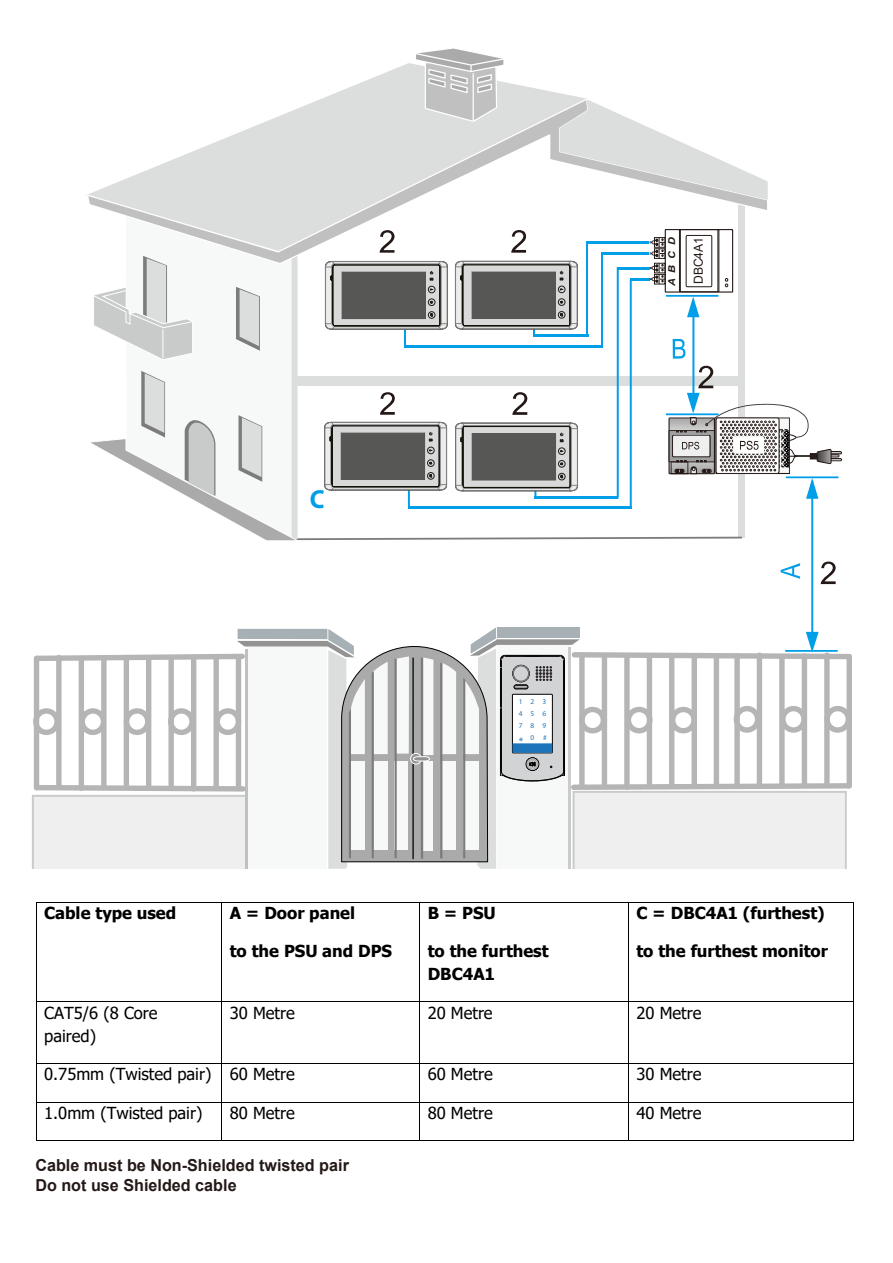
<style>
.page{position:relative;width:893px;height:1263px;background:#fff}
.page>*{position:absolute;margin:0;border:0;box-sizing:border-box;transform-origin:0 0}
.t1{font:700 26.25px "Myriad Pro";color:#009fe8;scale:.95 1}
.t2{font:16.5px/23.1px "Tahoma";color:#000}
.t3{font:700 16.5px/23.1px "Tahoma";color:#000}
.t4{font:700 16.5px/19.8px "Arial";color:#241916}
.t5{font:12.45px "Arial";color:#241916}
.t6{font:condensed 10.95px "Helvetica";color:#1c75bb}
.t7{font:italic 700 9.45px "Arial";color:#231916;scale:1.14 1}
.t8{font:condensed 7.35px "Helvetica";color:#1c75bb}
</style>
<div class="page">
<svg style="left:326px;top:63px;width:251px;height:34px"></svg>
<svg style="left:86px;top:97px;width:681px;height:131px"></svg>
<svg style="left:414px;top:48px;width:91px;height:75px"></svg>
<svg style="left:560px;top:99px;width:208px;height:101px"></svg>
<svg style="left:821px;top:562px;width:15px;height:22px"></svg>
<svg style="left:781px;top:563px;width:19px;height:16px"></svg>
<hr style="left:811px;top:481px;width:2px;height:158px;background:#009fe8">
<hr style="left:36px;top:902px;width:185px;height:1px;background:#000">
<hr style="left:222px;top:902px;width:197px;height:1px;background:#000">
<hr style="left:420px;top:902px;width:208px;height:1px;background:#000">
<hr style="left:629px;top:902px;width:225px;height:1px;background:#000">
<hr style="left:36px;top:903px;width:1px;height:98px;background:#000">
<hr style="left:221px;top:903px;width:1px;height:98px;background:#000">
<hr style="left:419px;top:903px;width:1px;height:98px;background:#000">
<hr style="left:628px;top:903px;width:1px;height:98px;background:#000">
<hr style="left:854px;top:903px;width:1px;height:98px;background:#000">
<hr style="left:36px;top:1001px;width:185px;height:1px;background:#000">
<hr style="left:222px;top:1001px;width:197px;height:1px;background:#000">
<hr style="left:420px;top:1001px;width:208px;height:1px;background:#000">
<hr style="left:629px;top:1001px;width:225px;height:1px;background:#000">
<hr style="left:36px;top:1002px;width:1px;height:61px;background:#000">
<hr style="left:221px;top:1002px;width:1px;height:61px;background:#000">
<hr style="left:419px;top:1002px;width:1px;height:61px;background:#000">
<hr style="left:628px;top:1002px;width:1px;height:61px;background:#000">
<hr style="left:854px;top:1002px;width:1px;height:61px;background:#000">
<hr style="left:36px;top:1063px;width:185px;height:1px;background:#000">
<hr style="left:222px;top:1063px;width:197px;height:1px;background:#000">
<hr style="left:420px;top:1063px;width:208px;height:1px;background:#000">
<hr style="left:629px;top:1063px;width:225px;height:1px;background:#000">
<hr style="left:36px;top:1064px;width:1px;height:38px;background:#000">
<hr style="left:221px;top:1064px;width:1px;height:38px;background:#000">
<hr style="left:419px;top:1064px;width:1px;height:38px;background:#000">
<hr style="left:628px;top:1064px;width:1px;height:38px;background:#000">
<hr style="left:854px;top:1064px;width:1px;height:38px;background:#000">
<hr style="left:36px;top:1102px;width:185px;height:1px;background:#000">
<hr style="left:222px;top:1102px;width:197px;height:1px;background:#000">
<hr style="left:420px;top:1102px;width:208px;height:1px;background:#000">
<hr style="left:629px;top:1102px;width:225px;height:1px;background:#000">
<hr style="left:36px;top:1102px;width:1px;height:38px;background:#000">
<hr style="left:36px;top:1140px;width:185px;height:1px;background:#000">
<hr style="left:221px;top:1102px;width:1px;height:38px;background:#000">
<hr style="left:222px;top:1140px;width:197px;height:1px;background:#000">
<hr style="left:419px;top:1102px;width:1px;height:38px;background:#000">
<hr style="left:420px;top:1140px;width:208px;height:1px;background:#000">
<hr style="left:628px;top:1102px;width:1px;height:38px;background:#000">
<hr style="left:629px;top:1140px;width:225px;height:1px;background:#000">
<hr style="left:854px;top:1102px;width:1px;height:38px;background:#000">
<svg style="left:32px;top:627px;width:820px;height:242px"></svg>
<svg style="left:91px;top:228px;width:751px;height:314px"></svg>
<div style="left:341px;top:433px;width:84px;height:46px;background:#575756"></div>
<h1 class="t1" style="left:310px;top:482px;width:17px">C</h1>
<p class="t8" style="left:530px;top:697px;width:17px">2 3</p>
<p class="t8" style="left:519px;top:697px;width:5px">1</p>
<p class="t8" style="left:519px;top:709px;width:29px">456</p>
<p class="t8" style="left:530px;top:721px;width:17px">8 9</p>
<p class="t8" style="left:530px;top:733px;width:18px">0 #</p>
<p class="t8" style="left:519px;top:721px;width:5px">7</p>
<p class="t6" style="left:519px;top:734px;width:6px">*</p>
<p class="t3" style="left:44px;top:902px;width:134px">Cable type used</p>
<p class="t3" style="left:230px;top:902px;width:127px">A = Door panel</p>
<p class="t3" style="left:230px;top:940px;width:164px">to the PSU and DPS</p>
<p class="t3" style="left:428px;top:902px;width:70px">B = PSU</p>
<p class="t3" style="left:428px;top:940px;width:122px">to the furthest<br>DBC4A1</p>
<p class="t7" style="left:666px;top:286px;width:45px;rotate:-90deg">A B C D</p>
<p class="t5" style="left:690px;top:284px;width:49px;rotate:-90deg">DBC4A1</p>
<p class="t3" style="left:636px;top:902px;width:190px">C = DBC4A1 (furthest)</p>
<p class="t3" style="left:636px;top:940px;width:193px">to the furthest monitor</p>
<p class="t2" style="left:44px;top:1002px;width:115px">CAT5/6 (8 Core paired)</p>
<p class="t2" style="left:230px;top:1002px;width:67px">30 Metre</p>
<p class="t2" style="left:428px;top:1002px;width:67px">20 Metre</p>
<p class="t2" style="left:636px;top:1002px;width:67px">20 Metre</p>
<p class="t2" style="left:44px;top:1064px;width:252px">0.75mm (Twisted pair) 60 Metre</p>
<p class="t2" style="left:428px;top:1064px;width:67px">60 Metre</p>
<p class="t2" style="left:636px;top:1064px;width:67px">30 Metre</p>
<p class="t2" style="left:44px;top:1102px;width:160px">1.0mm (Twisted pair)</p>
<p class="t2" style="left:230px;top:1102px;width:67px">80 Metre</p>
<p class="t2" style="left:428px;top:1102px;width:67px">80 Metre</p>
<p class="t2" style="left:636px;top:1102px;width:67px">40 Metre</p>
<p class="t4" style="left:35px;top:1156px;width:315px">Cable must be Non-Shielded twisted pair<br>Do not use Shielded cable</p>
</div>
